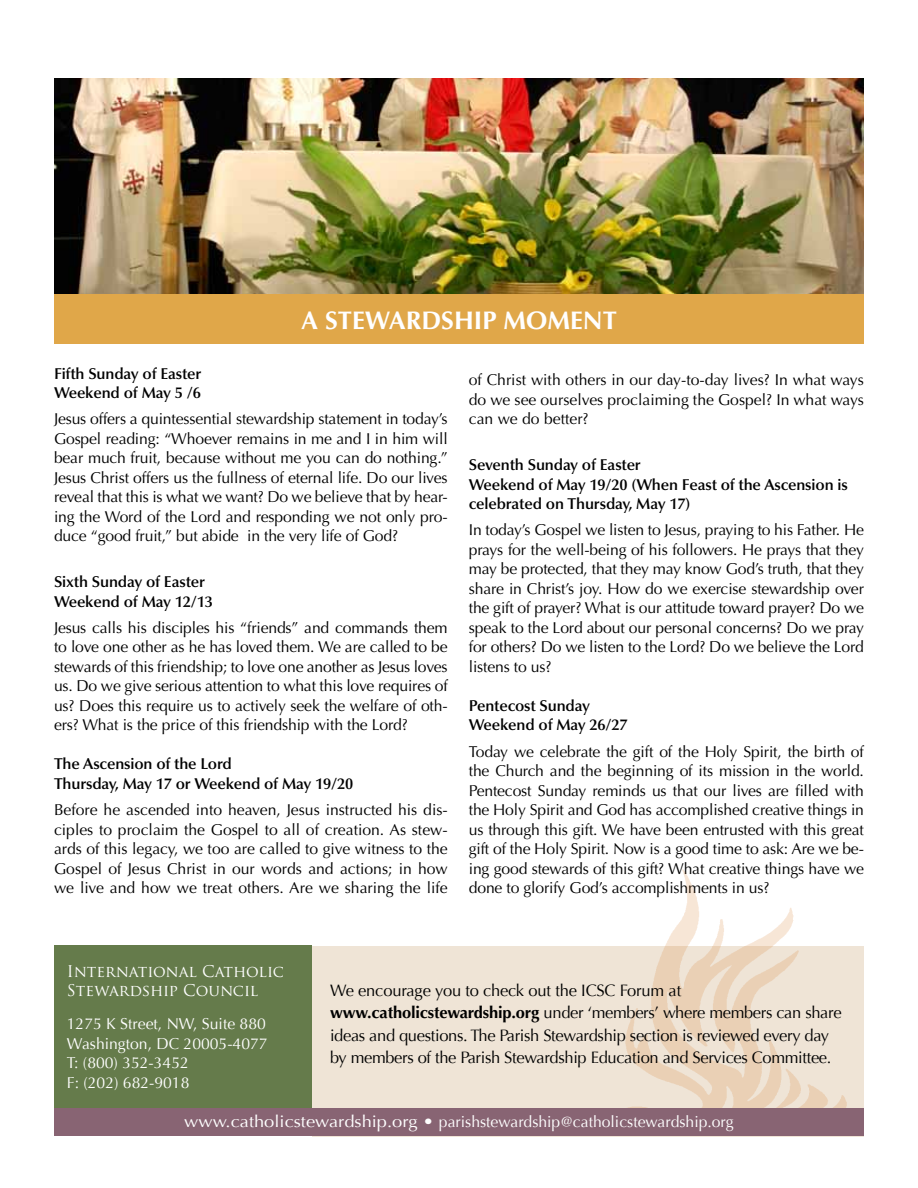
<style>
.page{position:relative;width:918px;height:1188px;background:#fff}
.page>*{position:absolute;margin:0;border:0;box-sizing:border-box;transform-origin:0 0}
.t1{font:700 25.5px "Optima";color:#fff}
.t2{font:16.5px/22.5px "Optima";letter-spacing:-.02em;color:#000}
.t3{font:15.75px/19.5px "Optima";letter-spacing:-.01em;color:#000;text-align:justify}
.t4{font:600 15.75px/19.5px "Optima";letter-spacing:-.01em;color:#000}
.t5{font:15.75px/19.5px "Optima";color:#fff}
.t6{font:15.75px/19.5px "Trajan Pro";color:#fff}
.s1{font-size:16.5px}
.s2{font-weight:700}
</style>
<div class="page">
<div style="left:54px;top:292px;width:810px;height:52px;background:#e0a749"></div>
<img style="left:54px;top:78px;width:810px;height:216px">
<div style="left:312px;top:946px;width:552px;height:190px;background:#efe4d6"></div>
<img style="left:625px;top:869px;width:222px;height:239px">
<div style="left:54px;top:946px;width:258px;height:190px;background:#657b4b"></div>
<div style="left:54px;top:1108px;width:810px;height:28px;background:#886473"></div>
<h1 class="t1" style="left:301px;top:305px;width:56px">A STEW</h1>
<h1 class="t1" style="left:389px;top:305px;width:80px">ARDSHIP</h1>
<h1 class="t1" style="left:504px;top:305px;width:114px">MOMENT</h1>
<p class="t4" style="left:54px;top:364px;width:149px">Fifth Sunday of Easter<br>Weekend of May 5 /6</p>
<p class="t3" style="left:54px;top:409px;width:395px">Jesus offers a quintessential stewardship statement in today’s Gospel reading: “Whoever remains in me and I in him will bear much fruit, because without me you can do nothing.” Jesus Christ offers us the fullness of eternal life. Do our lives reveal that this is what we want? Do we believe that by hear&shy;ing the Word of the Lord and responding we not only pro&shy;duce “good fruit,” but abide in the very life of God?</p>
<p class="t4" style="left:54px;top:572px;width:160px">Sixth Sunday of Easter<br>Weekend of May 12/13</p>
<p class="t3" style="left:54px;top:618px;width:395px">Jesus calls his disciples his “friends” and commands them to love one other as he has loved them. We are called to be stewards of this friendship; to love one another as Jesus loves us. Do we give serious attention to what this love requires of us? Does this require us to actively seek the welfare of oth&shy;ers? What is the price of this friendship with the Lord?</p>
<p class="t4" style="left:54px;top:754px;width:301px">The Ascension of the Lord<br>Thursday, May 17 or Weekend of May 19/20</p>
<p class="t3" style="left:54px;top:800px;width:395px">Before he ascended into heaven, Jesus instructed his dis&shy;ciples to proclaim the Gospel to all of creation. As stew&shy;ards of this legacy, we too are called to give witness to the Gospel of Jesus Christ in our words and actions; in how we live and how we treat others. Are we sharing the life</p>
<p class="t3" style="left:469px;top:371px;width:397px">of Christ with others in our day-to-day lives? In what ways do we see ourselves proclaiming the Gospel? In what ways can we do better?</p>
<p class="t4" style="left:469px;top:455px;width:381px">Seventh Sunday of Easter<br>Weekend of May 19/20 (When Feast of the Ascension is celebrated on Thursday, May 17)</p>
<p class="t3" style="left:469px;top:521px;width:397px">In today’s Gospel we listen to Jesus, praying to his Father. He prays for the well-being of his followers. He prays that they may be protected, that they may know God’s truth, that they share in Christ’s joy. How do we exercise stewardship over the gift of prayer? What is our attitude toward prayer? Do we speak to the Lord about our personal concerns? Do we pray for others? Do we listen to the Lord? Do we believe the Lord listens to us?</p>
<p class="t4" style="left:469px;top:696px;width:160px">Pentecost Sunday<br>Weekend of May 26/27</p>
<p class="t3" style="left:469px;top:742px;width:397px">Today we celebrate the gift of the Holy Spirit, the birth of the Church and the beginning of its mission in the world.<br>Pentecost Sunday reminds us that our lives are filled with the Holy Spirit and God has accomplished creative things in us through this gift. We have been entrusted with this great gift of the Holy Spirit. Now is a good time to ask: Are we be&shy;ing good stewards of this gift? What creative things have we done to glorify God’s accomplishments in us?</p>
<p class="t6" style="left:67px;top:961px;width:219px">International Catholic<br>Stewardship Council</p>
<p class="t5" style="left:67px;top:1014px;width:202px">1275 K Street, NW, Suite 880<br>Washington, DC 20005-4077<br>T: (800) 352-3452<br>F: (202) 682-9018</p>
<p class="t5" style="left:184px;top:1112px;width:551px"><span class="s1">www.catholicstewardship.org •</span> parishstewardship@catholicstewardship.org</p>
<p class="t2" style="left:330px;top:979px;width:513px">We encourage you to check out the ICSC Forum at <span class="s2">www.catholicstewardship.org</span> under ‘members’ where members can share ideas and questions. The Parish Stewardship section is reviewed every day by members of the Parish Stewardship Education and Services Committee.</p>
</div>
